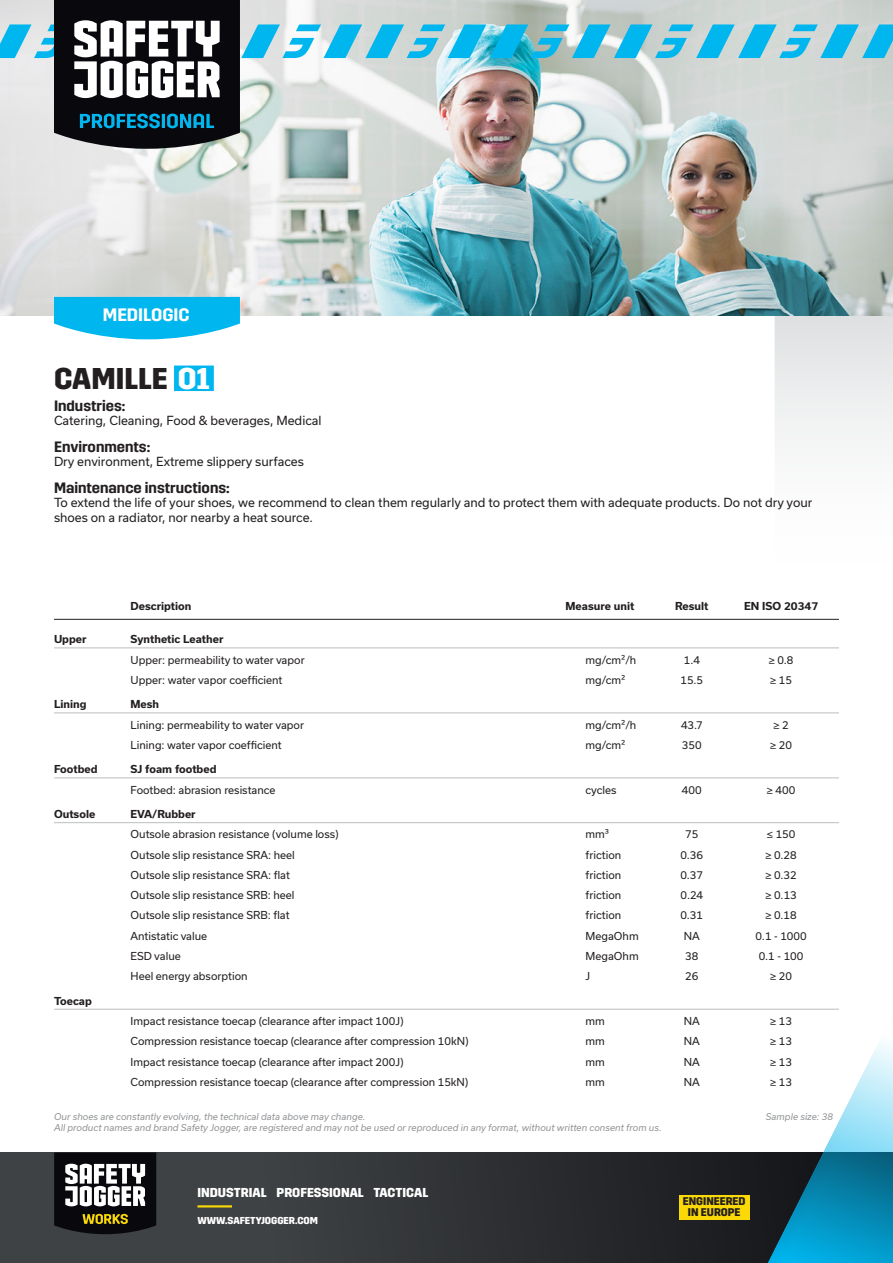
<style>
.page{position:relative;width:893px;height:1263px;background:#fff}
.page>*{position:absolute;margin:0;border:0;box-sizing:border-box;transform-origin:0 0}
.article_name_PRF{font:700 30px "Trim";color:#231f20}
.category_tag_PRF-TCT{font:600 18px "Trim";color:#fff}
.t1{font:600 15px "Trim";color:#231f20}
.t2{font:700 12.9px "Trim";color:#fff}
.text{font:12px/14.4px "Usual";color:#231f20}
.t3{font:700 11.1px/10.9px "Trim";color:#231f20;text-align:center}
.table_text{font:10.5px "Usual";color:#231f20}
.table_text_highlight{font:700 10.5px "Usual";color:#231f20}
.table_title{font:700 10.5px "Usual";color:#231f20}
.t4{font:700 10.05px "Trim";color:#fff}
.text-2{font:italic 9px/10.8px "Usual";color:#939598}
.s1{color:#fff}
</style>
<div class="page">
<svg style="left:0;top:1152px;width:761px;height:111px;background:#323436"></svg>
<div style="left:679px;top:1195px;width:70px;height:24px;background:#fad906"></div>
<hr style="left:197px;top:1205px;width:35px;height:2px;background:#fad906">
<svg style="left:775px;top:315px;width:118px;height:463px"></svg>
<svg style="left:54px;top:1152px;width:102px;height:82px"></svg>
<img style="left:0;top:149px;width:893px;height:166px">
<div style="left:761px;top:985px;width:132px;height:278px;background:#231f20;opacity:.05"></div>
<svg style="left:0;top:0;width:893px;height:149px;background:#a3b7bc"></svg>
<div style="left:174px;top:365px;width:40px;height:26px;background:#00b6ef"></div>
<svg style="left:54px;top:297px;width:186px;height:42px;background:#1dbef0"></svg>
<hr style="left:54px;top:619px;width:785px;height:1px;background:#231f20">
<hr style="left:54px;top:648px;width:785px;height:1px;background:#bcbdc0">
<hr style="left:54px;top:713px;width:785px;height:1px;background:#bcbdc0">
<hr style="left:54px;top:778px;width:785px;height:1px;background:#bcbdc0">
<hr style="left:54px;top:822px;width:785px;height:1px;background:#bcbdc0">
<hr style="left:54px;top:1009px;width:785px;height:1px;background:#bcbdc0">
<p class="category_tag_PRF-TCT" style="left:103px;top:305px;width:88px">MEDILOGIC</p>
<p class="article_name_PRF" style="left:54px;top:361px;width:158px">CAMILLE <span class="s1">O1</span></p>
<p class="t1" style="left:54px;top:397px;width:73px">Industries:</p>
<p class="text" style="left:54px;top:414px;width:269px">Catering, Cleaning, Food &amp; beverages, Medical</p>
<p class="t1" style="left:54px;top:438px;width:98px">Environments:</p>
<p class="text" style="left:54px;top:455px;width:251px">Dry environment, Extreme slippery surfaces</p>
<p class="t1" style="left:54px;top:479px;width:177px">Maintenance instructions:</p>
<p class="text" style="left:54px;top:495px;width:760px">To extend the life of your shoes, we recommend to clean them regularly and to protect them with adequate products. Do not dry your shoes on a radiator, nor nearby a heat source.</p>
<p class="table_title" style="left:131px;top:600px;width:62px">Description</p>
<p class="table_title" style="left:565px;top:600px;width:70px">Measure unit</p>
<p class="table_title" style="left:675px;top:600px;width:35px">Result</p>
<p class="table_title" style="left:744px;top:600px;width:76px">EN ISO 20347</p>
<p class="table_text_highlight" style="left:54px;top:633px;width:34px">Upper</p>
<p class="table_text_highlight" style="left:131px;top:633px;width:94px">Synthetic Leather</p>
<p class="table_text" style="left:131px;top:654px;width:176px">Upper: permeability to water vapor</p>
<p class="table_text" style="left:585px;top:654px;width:52px">mg/cm²/h</p>
<p class="table_text" style="left:684px;top:654px;width:18px">1.4</p>
<p class="table_text" style="left:769px;top:654px;width:26px">≥ 0.8</p>
<p class="table_text" style="left:131px;top:674px;width:153px">Upper: water vapor coefficient</p>
<p class="table_text" style="left:585px;top:674px;width:41px">mg/cm²</p>
<p class="table_text" style="left:681px;top:674px;width:24px">15.5</p>
<p class="table_text" style="left:770px;top:674px;width:23px">≥ 15</p>
<p class="table_text_highlight" style="left:54px;top:698px;width:34px">Lining</p>
<p class="table_text_highlight" style="left:131px;top:698px;width:30px">Mesh</p>
<p class="table_text" style="left:131px;top:719px;width:175px">Lining: permeability to water vapor</p>
<p class="table_text" style="left:585px;top:719px;width:52px">mg/cm²/h</p>
<p class="table_text" style="left:681px;top:719px;width:23px">43.7</p>
<p class="table_text" style="left:773px;top:719px;width:17px">≥ 2</p>
<p class="table_text" style="left:131px;top:739px;width:153px">Lining: water vapor coefficient</p>
<p class="table_text" style="left:585px;top:739px;width:41px">mg/cm²</p>
<p class="table_text" style="left:682px;top:739px;width:21px">350</p>
<p class="table_text" style="left:770px;top:739px;width:23px">≥ 20</p>
<p class="table_text_highlight" style="left:54px;top:763px;width:45px">Footbed</p>
<p class="table_text_highlight" style="left:131px;top:763px;width:87px">SJ foam footbed</p>
<p class="table_text" style="left:131px;top:784px;width:146px">Footbed: abrasion resistance</p>
<p class="table_text" style="left:585px;top:784px;width:33px">cycles</p>
<p class="table_text" style="left:682px;top:784px;width:21px">400</p>
<p class="table_text" style="left:767px;top:784px;width:30px">≥ 400</p>
<p class="table_text_highlight" style="left:54px;top:808px;width:43px">Outsole</p>
<p class="table_text_highlight" style="left:131px;top:808px;width:67px">EVA/Rubber</p>
<p class="table_text" style="left:131px;top:828px;width:210px">Outsole abrasion resistance (volume loss)</p>
<p class="table_text" style="left:585px;top:828px;width:25px">mm³</p>
<p class="table_text" style="left:685px;top:828px;width:15px">75</p>
<p class="table_text" style="left:767px;top:828px;width:30px">≤ 150</p>
<p class="table_text" style="left:131px;top:849px;width:166px">Outsole slip resistance SRA: heel</p>
<p class="table_text" style="left:585px;top:849px;width:37px">friction</p>
<p class="table_text" style="left:680px;top:849px;width:24px">0.36</p>
<p class="table_text" style="left:765px;top:849px;width:33px">≥ 0.28</p>
<p class="table_text" style="left:131px;top:869px;width:161px">Outsole slip resistance SRA: flat</p>
<p class="table_text" style="left:585px;top:869px;width:37px">friction</p>
<p class="table_text" style="left:680px;top:869px;width:24px">0.37</p>
<p class="table_text" style="left:765px;top:869px;width:33px">≥ 0.32</p>
<p class="table_text" style="left:131px;top:889px;width:165px">Outsole slip resistance SRB: heel</p>
<p class="table_text" style="left:585px;top:889px;width:37px">friction</p>
<p class="table_text" style="left:681px;top:889px;width:24px">0.24</p>
<p class="table_text" style="left:765px;top:889px;width:33px">≥ 0.13</p>
<p class="table_text" style="left:131px;top:909px;width:161px">Outsole slip resistance SRB: flat</p>
<p class="table_text" style="left:585px;top:909px;width:37px">friction</p>
<p class="table_text" style="left:680px;top:909px;width:24px">0.31</p>
<p class="table_text" style="left:765px;top:909px;width:33px">≥ 0.18</p>
<p class="table_text" style="left:131px;top:930px;width:78px">Antistatic value</p>
<p class="table_text" style="left:585px;top:930px;width:55px">MegaOhm</p>
<p class="table_text" style="left:684px;top:930px;width:18px">NA</p>
<p class="table_text" style="left:756px;top:930px;width:53px">0.1 - 1000</p>
<p class="table_text" style="left:131px;top:950px;width:52px">ESD value</p>
<p class="table_text" style="left:585px;top:950px;width:55px">MegaOhm</p>
<p class="table_text" style="left:685px;top:950px;width:15px">38</p>
<p class="table_text" style="left:759px;top:950px;width:46px">0.1 - 100</p>
<p class="table_text" style="left:131px;top:970px;width:119px">Heel energy absorption</p>
<p class="table_text" style="left:585px;top:970px;width:6px">J</p>
<p class="table_text" style="left:685px;top:970px;width:15px">26</p>
<p class="table_text" style="left:770px;top:970px;width:23px">≥ 20</p>
<p class="table_text_highlight" style="left:54px;top:995px;width:39px">Toecap</p>
<p class="table_text" style="left:131px;top:1015px;width:275px">Impact resistance toecap (clearance after impact 100J)</p>
<p class="table_text" style="left:585px;top:1015px;width:21px">mm</p>
<p class="table_text" style="left:684px;top:1015px;width:18px">NA</p>
<p class="table_text" style="left:770px;top:1015px;width:23px">≥ 13</p>
<p class="table_text" style="left:131px;top:1035px;width:340px">Compression resistance toecap (clearance after compression 10kN)</p>
<p class="table_text" style="left:585px;top:1035px;width:21px">mm</p>
<p class="table_text" style="left:684px;top:1035px;width:18px">NA</p>
<p class="table_text" style="left:770px;top:1035px;width:23px">≥ 13</p>
<p class="table_text" style="left:131px;top:1055px;width:275px">Impact resistance toecap (clearance after impact 200J)</p>
<p class="table_text" style="left:585px;top:1055px;width:21px">mm</p>
<p class="table_text" style="left:684px;top:1055px;width:18px">NA</p>
<p class="table_text" style="left:770px;top:1055px;width:23px">≥ 13</p>
<p class="table_text" style="left:131px;top:1076px;width:339px">Compression resistance toecap (clearance after compression 15kN)</p>
<p class="table_text" style="left:585px;top:1076px;width:21px">mm</p>
<p class="table_text" style="left:684px;top:1076px;width:18px">NA</p>
<p class="table_text" style="left:770px;top:1076px;width:23px">≥ 13</p>
<p class="text-2" style="left:54px;top:1111px;width:609px">Our shoes are constantly evolving, the technical data above may change.<br>All product names and brand Safety Jogger, are registered and may not be used or reproduced in any format, without written consent from us.</p>
<p class="t2" style="left:197px;top:1185px;width:232px">INDUSTRIAL PROFESSIONAL TACTICAL</p>
<p class="t4" style="left:197px;top:1214px;width:122px">WWW.SAFETYJOGGER.COM</p>
<p class="text-2" style="left:766px;top:1111px;width:69px">Sample size: 38</p>
<p class="t3" style="left:683px;top:1196px;width:64px">ENGINEERED<br>IN EUROPE</p>
</div>
